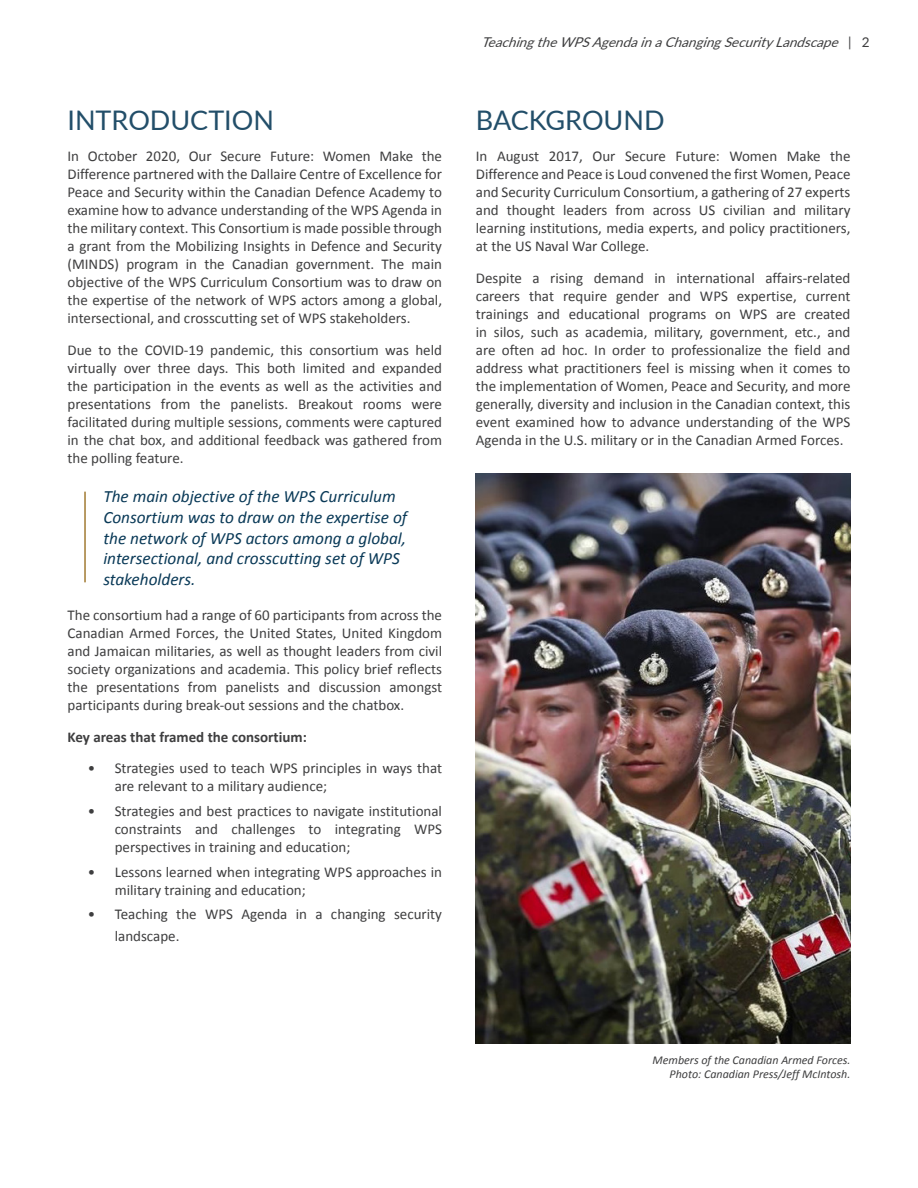
<style>
.page{position:relative;width:918px;height:1188px;background:#fff}
.page>*{position:absolute;margin:0;border:0;box-sizing:border-box;transform-origin:0 0}
.t1{font:27px "Lato";color:#224e69}
.Body{font:italic 17.25px/20.7px "Calibri";color:#093957}
.Body-2{font:15px/18px "Calibri";color:#3e3e3f;text-align:justify}
.Body-3{font:700 15px "Calibri";color:#3e3e3f}
.t2{font:italic 13.5px "Lato";color:#3e3e3f}
.Body-4{font:italic 12px/14.4px "Calibri";color:#3e3e3f;text-align:right}
.s1{font-style:normal}
</style>
<div class="page">
<hr style="left:84px;top:492px;width:2px;height:90px;background:#a17a32">
<img style="left:476px;top:473px;width:374px;height:570px">
<h1 class="t1" style="left:68px;top:101px;width:208px">INTRODUCTION</h1>
<p class="Body-2" style="left:68px;top:147px;width:376px">In October 2020, Our Secure Future: Women Make the Difference partnered with the Dallaire Centre of Excellence for Peace and Security within the Canadian Defence Academy to examine how to advance understanding of the WPS Agenda in the military context. This Consortium is made possible through a grant from the Mobilizing Insights in Defence and Security (MINDS) program in the Canadian government. The main objective of the WPS Curriculum Consortium was to draw on the expertise of the network of WPS actors among a global, intersectional, and crosscutting set of WPS stakeholders.</p>
<p class="Body-2" style="left:68px;top:341px;width:376px">Due to the COVID-19 pandemic, this consortium was held virtually over three days. This both limited and expanded the participation in the events as well as the activities and presentations from the panelists. Breakout rooms were facilitated during multiple sessions, comments were captured in the chat box, and additional feedback was gathered from the polling feature.</p>
<p class="Body" style="left:103px;top:485px;width:305px">The main objective of the WPS Curriculum Consortium was to draw on the expertise of the network of WPS actors among a global, intersectional, and crosscutting set of WPS stakeholders.</p>
<p class="Body-2" style="left:68px;top:606px;width:376px">The consortium had a range of 60 participants from across the Canadian Armed Forces, the United States, United Kingdom and Jamaican militaries, as well as thought leaders from civil society organizations and academia. This policy brief reflects the presentations from panelists and discussion amongst participants during break-out sessions and the chatbox.</p>
<p class="Body-3" style="left:68px;top:727px;width:241px">Key areas that framed the consortium:</p>
<p class="Body-2" style="left:115px;top:759px;width:329px;text-indent:-27px">• Strategies used to teach WPS principles in ways that are relevant to a military audience;</p>
<p class="Body-2" style="left:115px;top:802px;width:329px;text-indent:-27px">• Strategies and best practices to navigate institutional constraints and challenges to integrating WPS perspectives in training and education;</p>
<p class="Body-2" style="left:115px;top:863px;width:329px;text-indent:-27px">• Lessons learned when integrating WPS approaches in military training and education;</p>
<p class="Body-2" style="left:115px;top:904px;width:329px;line-height:21.6px;text-indent:-27px">• Teaching the WPS Agenda in a changing security landscape.</p>
<p class="t2" style="left:481px;top:32px;width:390px">TeachingtheWPSAgendainaChangingSecurityLandscape <span class="s1">| 2</span></p>
<h1 class="t1" style="left:476px;top:101px;width:190px">BACKGROUND</h1>
<p class="Body-2" style="left:476px;top:147px;width:376px">In August 2017, Our Secure Future: Women Make the Difference and Peace is Loud convened the first Women, Peace and Security Curriculum Consortium, a gathering of 27 experts and thought leaders from across US civilian and military learning institutions, media experts, and policy practitioners, at the US Naval War College.</p>
<p class="Body-2" style="left:476px;top:269px;width:376px">Despite a rising demand in international affairs-related careers that require gender and WPS expertise, current trainings and educational programs on WPS are created in silos, such as academia, military, government, etc., and are often ad hoc. In order to professionalize the field and address what practitioners feel is missing when it comes to the implementation of Women, Peace and Security, and more generally, diversity and inclusion in the Canadian context, this event examined how to advance understanding of the WPS Agenda in the U.S. military or in the Canadian Armed Forces.</p>
<p class="Body-4" style="left:653px;top:1052px;width:199px">Members of the Canadian Armed Forces.<br>Photo: Canadian Press/Jeff McIntosh.</p>
</div>
